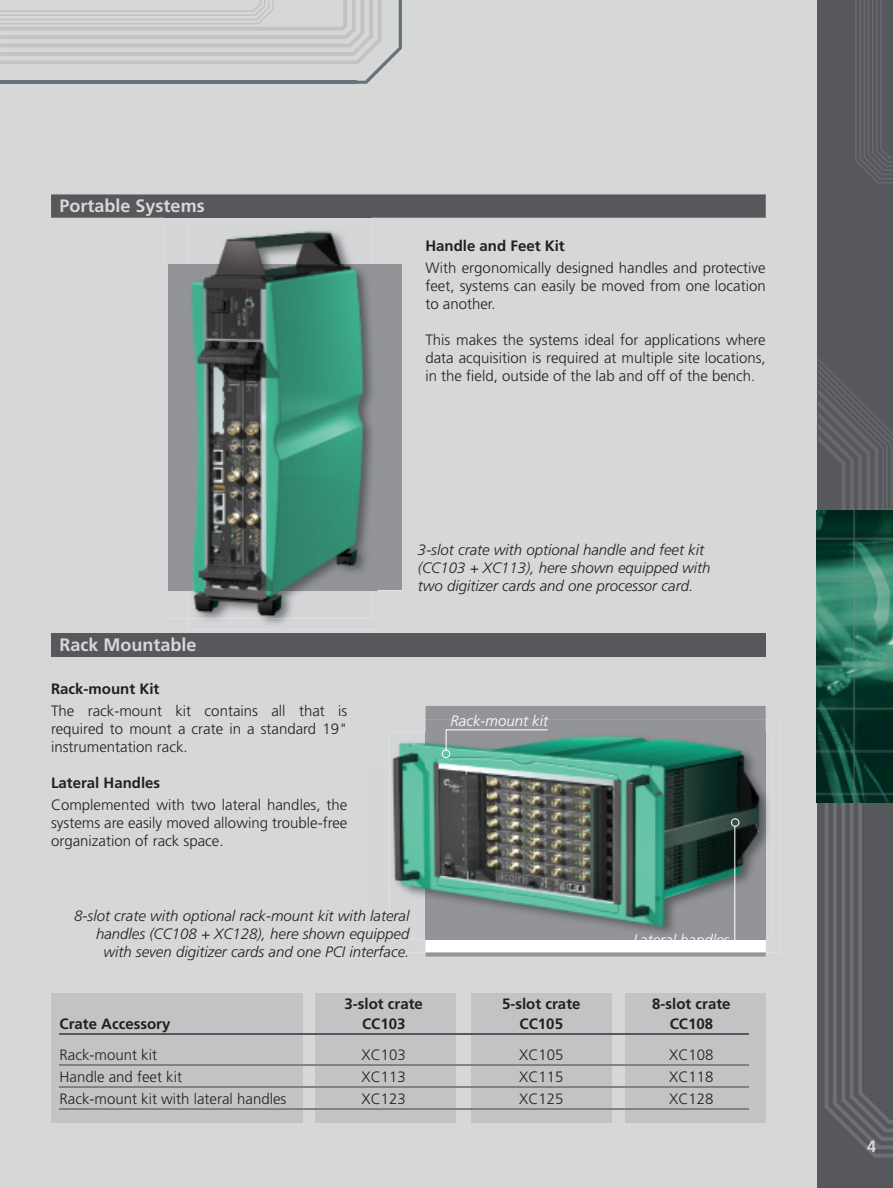
<style>
.page{position:relative;width:893px;height:1188px;background:#fff}
.page>*{position:absolute;margin:0;border:0;box-sizing:border-box;transform-origin:0 0}
.t1{font:700 18px "Frutiger";color:#d6d7d7}
.t2{font:700 16.5px "Frutiger";color:#d6d7d7}
.t3{font:300 15px/18px "Frutiger";color:#231f1f;text-align:justify}
.t4{font:italic 300 15px/18px "Frutiger";color:#231f1f}
.t5{font:700 15px "Frutiger";color:#231f1f}
.t6{font:italic 300 15px "Frutiger";color:#fff}
</style>
<div class="page">
<div style="left:0;top:0;width:817px;height:1188px;background:#d6d7d7"></div>
<div style="left:817px;top:797px;width:75px;height:391px;background:#57585b"></div>
<svg style="left:816px;top:0;width:76px;height:510px"></svg>
<svg style="left:825px;top:803px;width:67px;height:355px"></svg>
<svg style="left:0;top:0;width:402px;height:84px"></svg>
<div style="left:51px;top:993px;width:252px;height:130px;background:#c1c3c5"></div>
<div style="left:316px;top:993px;width:140px;height:130px;background:#c1c3c5"></div>
<div style="left:471px;top:993px;width:140px;height:130px;background:#c1c3c5"></div>
<div style="left:625px;top:993px;width:140px;height:130px;background:#c1c3c5"></div>
<img style="left:816px;top:510px;width:76px;height:293px">
<hr style="left:60px;top:1033px;width:688px;height:2px;background:#57585b">
<hr style="left:60px;top:1064px;width:688px;height:1px;background:#808284">
<hr style="left:60px;top:1086px;width:688px;height:2px;background:#808284">
<hr style="left:60px;top:1108px;width:688px;height:2px;background:#808284">
<div style="left:377px;top:265px;width:24px;height:325px;background:#939497"></div>
<svg style="left:425px;top:706px;width:340px;height:251px;fill:#939497"></svg>
<svg style="left:51px;top:194px;width:714px;height:24px"></svg>
<div style="left:51px;top:634px;width:714px;height:23px;background:#57585b"></div>
<img style="left:366px;top:720px;width:59px;height:46px">
<div style="left:764px;top:720px;width:16px;height:232px;background:#d6d7d8"></div>
<div style="left:366px;top:766px;width:51px;height:186px;background:#d5d6d8"></div>
<svg style="left:417px;top:940px;width:10px;height:12px"></svg>
<div style="left:425px;top:720px;width:340px;height:12px;background:#939497"></div>
<img style="left:389px;top:732px;width:36px;height:208px">
<img style="left:425px;top:732px;width:347px;height:208px">
<img style="left:188px;top:228px;width:189px;height:402px">
<div style="left:371px;top:265px;width:6px;height:325px;background:#939497"></div>
<img style="left:165px;top:213px;width:206px;height:54px">
<div style="left:165px;top:267px;width:23px;height:352px;background:#d6d7d8"></div>
<div style="left:168px;top:265px;width:20px;height:325px;background:#939497"></div>
<img style="left:188px;top:228px;width:183px;height:391px">
<svg style="left:731px;top:818px;width:8px;height:9px"></svg>
<hr style="left:446px;top:729px;width:101px;height:1px;background:#fff">
<svg style="left:441px;top:729px;width:9px;height:29px"></svg>
<hr style="left:734px;top:826px;width:1px;height:125px;background:#fff">
<hr style="left:633px;top:950px;width:101px;height:1px;background:#fff">
<p class="t1" style="left:60px;top:199px;width:147px">Portable Systems</p>
<p class="t5" style="left:425px;top:240px;width:141px">Handle and Feet Kit</p>
<p class="t3" style="left:425px;top:260px;width:342px">With ergonomically designed handles and protective feet, systems can easily be moved from one location to another.</p>
<p class="t3" style="left:425px;top:332px;width:342px">This makes the systems ideal for applications where data acquisition is required at multiple site locations, in the field, outside of the lab and off of the bench.</p>
<p class="t1" style="left:60px;top:638px;width:139px">Rack Mountable</p>
<p class="t5" style="left:51px;top:682px;width:110px">Rack-mount Kit</p>
<p class="t3" style="left:51px;top:703px;width:298px">The rack-mount kit contains all that is required to mount a crate in a standard 19" instrumentation rack.</p>
<p class="t5" style="left:51px;top:777px;width:111px">Lateral Handles</p>
<p class="t3" style="left:51px;top:797px;width:298px">Complemented with two lateral handles, the systems are easily moved allowing trouble-free organization of rack space.</p>
<p class="t4" style="left:418px;top:542px;width:294px">3-slot crate with optional handle and feet kit (CC103 + XC113), here shown equipped with two digitizer cards and one processor card.</p>
<p class="t6" style="left:450px;top:714px;width:99px">Rack-mount kit</p>
<p class="t4" style="left:74px;top:908px;width:336px;text-align:right">8-slot crate with optional rack-mount kit with lateral handles (CC108 + XC128), here shown equipped with seven digitizer cards and one PCI interface.</p>
<p class="t6" style="left:633px;top:934px;width:97px">Lateral handles</p>
<p class="t5" style="left:344px;top:998px;width:80px">3-slot crate</p>
<p class="t5" style="left:502px;top:998px;width:80px">5-slot crate</p>
<p class="t5" style="left:652px;top:998px;width:80px">8-slot crate</p>
<p class="t5" style="left:60px;top:1018px;width:112px">Crate Accessory</p>
<p class="t5" style="left:362px;top:1018px;width:45px">CC103</p>
<p class="t5" style="left:519px;top:1018px;width:45px">CC105</p>
<p class="t5" style="left:669px;top:1018px;width:45px">CC108</p>
<p class="t3" style="left:60px;top:1047px;width:99px">Rack-mount kit</p>
<p class="t3" style="left:361px;top:1047px;width:46px">XC103</p>
<p class="t3" style="left:519px;top:1047px;width:46px">XC105</p>
<p class="t3" style="left:669px;top:1047px;width:46px">XC108</p>
<p class="t3" style="left:60px;top:1069px;width:124px">Handle and feet kit</p>
<p class="t3" style="left:361px;top:1069px;width:46px">XC113</p>
<p class="t3" style="left:519px;top:1069px;width:46px">XC115</p>
<p class="t3" style="left:669px;top:1069px;width:46px">XC118</p>
<p class="t3" style="left:60px;top:1091px;width:228px">Rack-mount kit with lateral handles</p>
<p class="t3" style="left:361px;top:1091px;width:46px">XC123</p>
<p class="t3" style="left:519px;top:1091px;width:46px">XC125</p>
<p class="t3" style="left:669px;top:1091px;width:46px">XC128</p>
<p class="t2" style="left:867px;top:1140px;width:11px">4</p>
</div>
